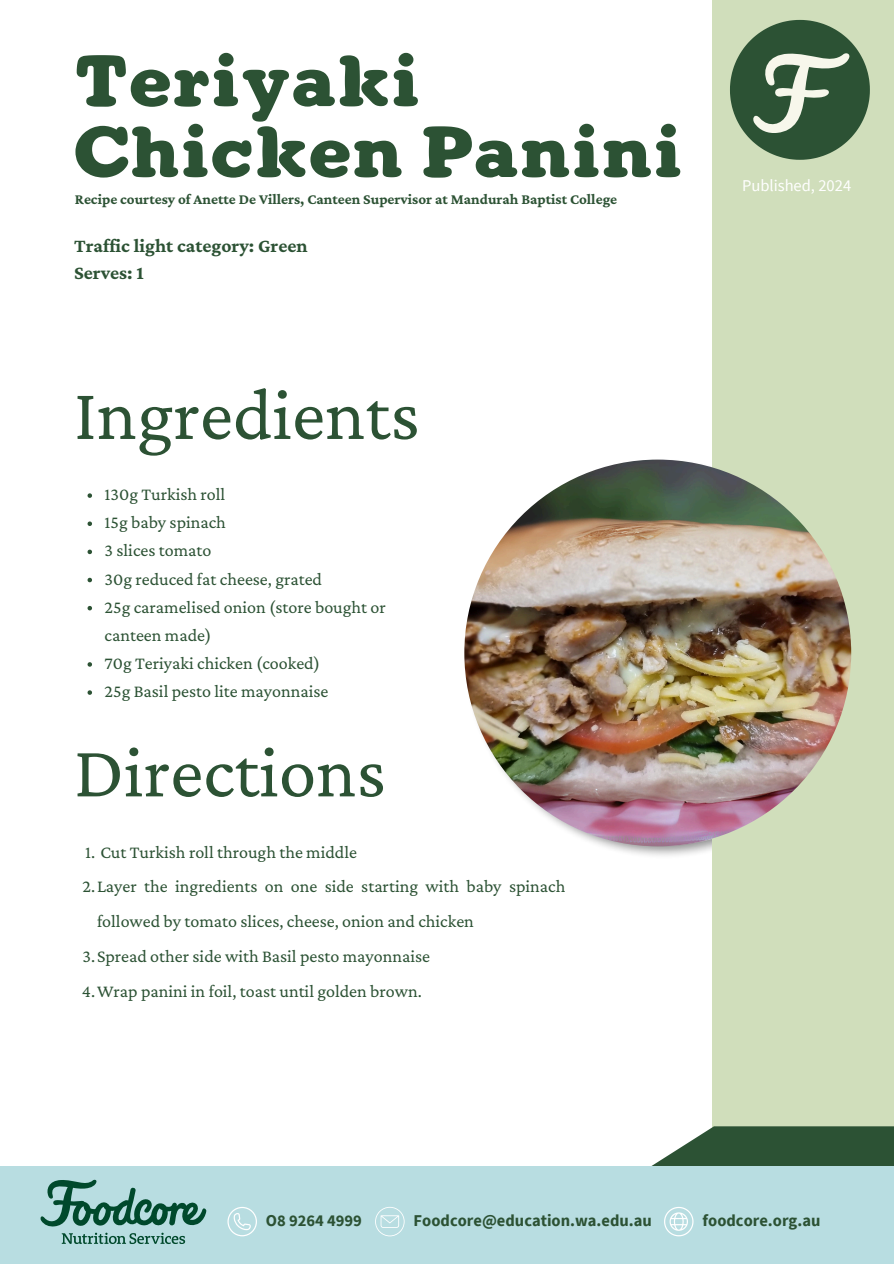
<style>
.page{position:relative;width:894px;height:1264px;background:#fff}
.page>*{position:absolute;margin:0;border:0;box-sizing:border-box;transform-origin:0 0}
.t1{font:75px "Crimson Pro";color:#2c5234}
.t2{font:700 71.85px/70.8px "Dooper";color:#2c5234}
.t3{font:700 19.5px/27px "Crimson Pro";color:#2c5234}
.t4{font:18px/28.2px "Crimson Pro";color:#2c5234}
.t5{font:700 16.5px "Source Sans Pro";color:#2c5234}
.t6{font:16.5px "Source Sans Pro";color:#fff}
.t7{font:700 15px "Crimson Pro";color:#2c5234}
</style>
<div class="page">
<img style="left:464px;top:638px;width:247px;height:218px">
<div style="left:711px;top:0;width:182px;height:1263px;background:#d0debb"></div>
<img style="left:464px;top:459px;width:387px;height:387px;border-radius:50%">
<div style="left:0;top:1166px;width:893px;height:97px;background:#b8dde1"></div>
<svg style="left:40px;top:1179px;width:166px;height:64px"></svg>
<svg style="left:730px;top:20px;width:139px;height:140px"></svg>
<svg style="left:375px;top:1207px;width:29px;height:29px"></svg>
<svg style="left:651px;top:1126px;width:242px;height:110px"></svg>
<svg style="left:227px;top:1207px;width:30px;height:29px"></svg>
<svg style="left:87px;top:493px;width:5px;height:5px"></svg>
<svg style="left:87px;top:521px;width:5px;height:5px"></svg>
<svg style="left:87px;top:549px;width:5px;height:5px"></svg>
<svg style="left:87px;top:577px;width:5px;height:5px"></svg>
<svg style="left:87px;top:606px;width:5px;height:4px"></svg>
<svg style="left:87px;top:662px;width:5px;height:4px"></svg>
<svg style="left:87px;top:690px;width:5px;height:4px"></svg>
<p class="t2" style="left:74px;top:53px;width:610px">Teriyaki<br>Chicken Panini</p>
<p class="t7" style="left:75px;top:190px;width:543px">Recipe courtesy of Anette De Villers, Canteen Supervisor at Mandurah Baptist College</p>
<p class="t3" style="left:74px;top:231px;width:235px">Traffic light category: Green<br>Serves: 1</p>
<h1 class="t1" style="left:74px;top:372px;width:347px">Ingredients</h1>
<h6 class="t4" style="left:105px;top:480px;width:122px">130g Turkish roll</h6>
<h3 class="t4" style="left:105px;top:508px;width:123px">15g baby spinach</h3>
<h2 class="t4" style="left:105px;top:536px;width:108px">3 slices tomato</h2>
<p class="t4" style="left:105px;top:564px;width:219px">30g reduced fat cheese, grated</p>
<p class="t4" style="left:105px;top:592px;width:283px">25g caramelised onion (store bought or canteen made)</p>
<p class="t4" style="left:105px;top:648px;width:217px">70g Teriyaki chicken (cooked)</p>
<p class="t4" style="left:105px;top:677px;width:225px">25g Basil pesto lite mayonnaise</p>
<p class="t1" style="left:74px;top:729px;width:313px">Directions</p>
<p class="t4" style="left:85px;top:837px;width:273px">1. Cut Turkish roll through the middle</p>
<p class="t4" style="left:97px;top:868px;width:469px;line-height:34.8px;text-indent:-14px">2.Layer the ingredients on one side starting with baby spinach followed by tomato slices, cheese, onion and chicken</p>
<p class="t4" style="left:82px;top:941px;width:349px">3.Spread other side with Basil pesto mayonnaise</p>
<p class="t4" style="left:82px;top:976px;width:341px">4.Wrap panini in foil, toast until golden brown.</p>
<p class="t6" style="left:741px;top:175px;width:111px">Published, 2024</p>
<p class="t5" style="left:266px;top:1209px;width:98px">O8 9264 4999</p>
<h2 class="t5" style="left:413px;top:1209px;width:240px">Foodcore@education.wa.edu.au</h2>
<p class="t5" style="left:702px;top:1209px;width:119px">foodcore.org.au</p>
</div>
